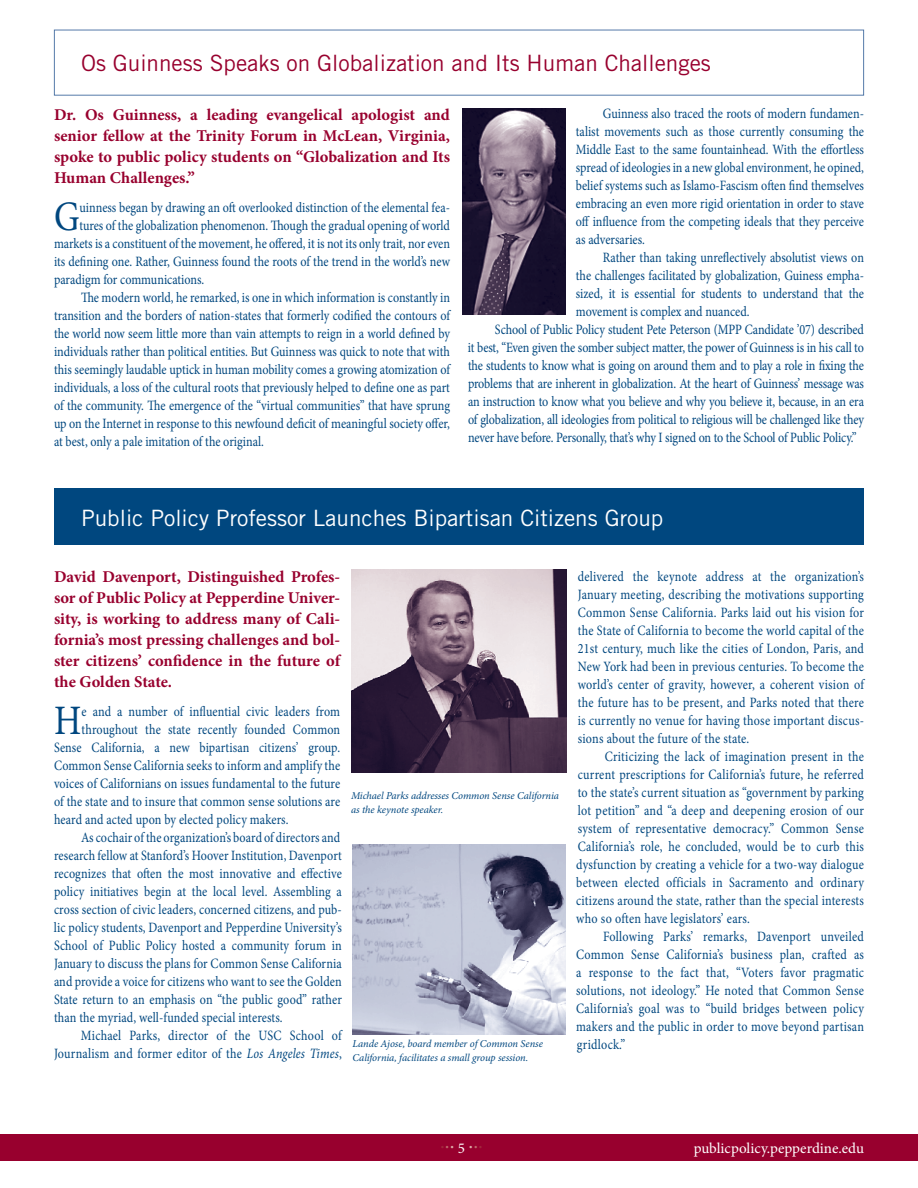
<style>
.page{position:relative;width:918px;height:1188px;background:#fff}
.page>*{position:absolute;margin:0;border:0;box-sizing:border-box;transform-origin:0 0}
.t1{font:42px "Minion Pro";color:#00477f;scale:.85 1}
.t2{font:22.5px "Trade Gothic";color:#98002e}
.t3{font:22.5px "Trade Gothic";color:#fff}
.t4{font:21px "Minion Pro";color:#a2263b}
.t5{font:700 16.5px/21px "Minion Pro";color:#98002e;text-align:justify}
.t6{font:15px "Minion Pro";color:#fff}
.t7{font:14.25px/18px "Minion Pro";color:#00477f;text-align:justify;scale:.85 1}
.t8{font:italic 10.5px/13.5px "Minion Pro";letter-spacing:-.01em;color:#00477f}
.s1{font-style:italic}
.s2{color:#bf6869}
.s3{color:#ddaba7}
</style>
<div class="page">
<div style="left:0;top:1134px;width:918px;height:27px;background:#98002e"></div>
<div style="left:54px;top:30px;width:810px;height:66px;border:1px solid #557aa9"></div>
<div style="left:54px;top:488px;width:810px;height:57px;background:#00477f"></div>
<img style="left:462px;top:108px;width:103px;height:206px">
<img style="left:351px;top:570px;width:216px;height:202px">
<img style="left:353px;top:844px;width:212px;height:190px">
<h2 class="t2" style="left:81px;top:50px;width:631px">Os Guinness Speaks on Globalization and Its Human Challenges</h2>
<p class="t5" style="left:54px;top:104px;width:398px">Dr. Os Guinness, a leading evangelical apologist and senior fellow at the Trinity Forum in McLean, Virginia, spoke to public policy students on “Globalization and Its Human Challenges.”</p>
<h1 class="t1" style="left:54px;top:188px;width:31px">G</h1>
<p class="t7" style="left:79px;top:198px;width:437px">uinness began by drawing an oft overlooked distinction of the elemental fea-</p>
<p class="t7" style="left:576px;top:105px;width:341px;text-indent:27px">Guinness also traced the roots of modern fundamen&shy;talist movements such as those currently consuming the Middle East to the same fountainhead. With the effortless spread of ideologies in a new global environment, he opined, belief systems such as Islamo-Fascism often find themselves embracing an even more rigid orientation in order to stave off influence from the competing ideals that they perceive as adversaries.</p>
<p class="t7" style="left:603px;top:249px;width:309px">Rather than taking unreflectively absolutist views on</p>
<p class="t7" style="left:576px;top:267px;width:340px">the challenges facilitated by globalization, Guiness empha-</p>
<p class="t7" style="left:576px;top:285px;width:340px">sized, it is essential for students to understand that the</p>
<p class="t7" style="left:576px;top:303px;width:206px">movement is complex and nuanced.</p>
<p class="t7" style="left:495px;top:321px;width:436px">School of Public Policy student Pete Peterson (MPP Candidate ’07) described</p>
<p class="t7" style="left:468px;top:339px;width:467px">it best, “Even given the somber subject matter, the power of Guinness is in his call to</p>
<p class="t7" style="left:468px;top:357px;width:467px">the students to know what is going on around them and to play a role in fixing the</p>
<p class="t7" style="left:468px;top:375px;width:467px">problems that are inherent in globalization. At the heart of Guinness’ message was</p>
<p class="t7" style="left:468px;top:393px;width:467px">an instruction to know what you believe and why you believe it, because, in an era</p>
<p class="t7" style="left:468px;top:411px;width:467px">of globalization, all ideologies from political to religious will be challenged like they</p>
<p class="t7" style="left:468px;top:429px;width:459px">never have before. Personally, that’s why I signed on to the School of Public Policy.”</p>
<p class="t7" style="left:79px;top:216px;width:437px">tures of the globalization phenomenon. Though the gradual opening of world</p>
<p class="t7" style="left:54px;top:234px;width:467px">markets is a constituent of the movement, he offered, it is not its only trait, nor even</p>
<p class="t7" style="left:54px;top:252px;width:467px">its defining one. Rather, Guinness found the roots of the trend in the world’s new</p>
<p class="t7" style="left:54px;top:270px;width:178px">paradigm for communications.</p>
<p class="t7" style="left:81px;top:288px;width:436px">The modern world, he remarked, is one in which information is constantly in</p>
<p class="t7" style="left:54px;top:306px;width:467px">transition and the borders of nation-states that formerly codified the contours of</p>
<p class="t7" style="left:54px;top:324px;width:467px">the world now seem little more than vain attempts to reign in a world defined by</p>
<p class="t7" style="left:54px;top:342px;width:467px">individuals rather than political entities. But Guinness was quick to note that with</p>
<p class="t7" style="left:54px;top:360px;width:467px">this seemingly laudable uptick in human mobility comes a growing atomization of</p>
<p class="t7" style="left:54px;top:378px;width:467px">individuals, a loss of the cultural roots that previously helped to define one as part</p>
<p class="t7" style="left:54px;top:396px;width:467px">of the community. The emergence of the “virtual communities” that have sprung</p>
<p class="t7" style="left:54px;top:414px;width:467px">up on the Internet in response to this newfound deficit of meaningful society offer,</p>
<p class="t7" style="left:54px;top:432px;width:248px">at best, only a pale imitation of the original.</p>
<h2 class="t3" style="left:81px;top:504px;width:584px">Public Policy Professor Launches Bipartisan Citizens Group</h2>
<p class="t5" style="left:54px;top:566px;width:288px">David Davenport, Distinguished Profes&shy;sor of Public Policy at Pepperdine Univer&shy;sity, is working to address many of Cali&shy;fornia’s most pressing challenges and bol&shy;ster citizens’ confidence in the future of the Golden State.</p>
<h1 class="t1" style="left:54px;top:693px;width:34px">H</h1>
<p class="t7" style="left:82px;top:703px;width:306px">e and a number of influential civic leaders from</p>
<p class="t7" style="left:82px;top:721px;width:306px">throughout the state recently founded Common</p>
<p class="t7" style="left:54px;top:739px;width:338px">Sense California, a new bipartisan citizens’ group.</p>
<p class="t7" style="left:54px;top:757px;width:338px">Common Sense California seeks to inform and amplify the</p>
<p class="t7" style="left:54px;top:775px;width:338px">voices of Californians on issues fundamental to the future</p>
<p class="t7" style="left:54px;top:793px;width:338px">of the state and to insure that common sense solutions are</p>
<p class="t7" style="left:54px;top:811px;width:278px">heard and acted upon by elected policy makers.</p>
<p class="t7" style="left:81px;top:829px;width:306px">As cochair of the organization’s board of directors and</p>
<p class="t7" style="left:54px;top:847px;width:340px">research fellow at Stanford’s Hoover Institution, Davenport</p>
<p class="t7" style="left:54px;top:865px;width:340px">recognizes that often the most innovative and effective</p>
<p class="t7" style="left:54px;top:883px;width:340px">policy initiatives begin at the local level. Assembling a</p>
<p class="t7" style="left:54px;top:901px;width:340px">cross section of civic leaders, concerned citizens, and pub-</p>
<p class="t7" style="left:54px;top:919px;width:340px">lic policy students, Davenport and Pepperdine University’s</p>
<p class="t7" style="left:54px;top:937px;width:340px">School of Public Policy hosted a community forum in</p>
<p class="t7" style="left:54px;top:955px;width:340px">January to discuss the plans for Common Sense California</p>
<p class="t7" style="left:54px;top:973px;width:340px">and provide a voice for citizens who want to see the Golden</p>
<p class="t7" style="left:54px;top:991px;width:340px">State return to an emphasis on “the public good” rather</p>
<p class="t7" style="left:54px;top:1009px;width:271px">than the myriad, well-funded special interests.</p>
<p class="t7" style="left:81px;top:1027px;width:308px">Michael Parks, director of the USC School of</p>
<p class="t7" style="left:54px;top:1045px;width:340px">Journalism and former editor of the <span class="s1">Los Angeles Times</span>,</p>
<p class="t8" style="left:351px;top:789px;width:209px">Michael Parks addresses Common Sense California as the keynote speaker.</p>
<p class="t8" style="left:353px;top:1037px;width:192px">Lande Ajose, board member of Common Sense<br>California, facilitates a small group session.</p>
<p class="t7" style="left:578px;top:567px;width:338px">delivered the keynote address at the organization’s January meeting, describing the motivations supporting Common Sense California. Parks laid out his vision for the State of California to become the world capital of the 21 st century, much like the cities of London, Paris, and New York had been in previous centuries. To become the world’s center of gravity, however, a coherent vision of the future has to be present, and Parks noted that there is currently no venue for having those important discus&shy;sions about the future of the state.</p>
<p class="t7" style="left:576px;top:747px;width:340px;text-indent:29px">Criticizing the lack of imagination present in the current prescriptions for California’s future, he referred to the state’s current situation as “government by parking lot petition” and “a deep and deepening erosion of our system of representative democracy.” Common Sense California’s role, he concluded, would be to curb this dysfunction by creating a vehicle for a two-way dialogue between elected officials in Sacramento and ordinary citizens around the state, rather than the special interests who so often have legislators’ ears.</p>
<p class="t7" style="left:576px;top:927px;width:340px;text-indent:27px">Following Parks’ remarks, Davenport unveiled Common Sense California’s business plan, crafted as a response to the fact that, “Voters favor pragmatic solutions, not ideology.” He noted that Common Sense California’s goal was to “build bridges between policy makers and the public in order to move beyond partisan gridlock.”</p>
<h3 class="t4" style="left:440px;top:1127px;width:44px">.<span class="s2">.</span><span class="s3">. .</span><span class="s2">.</span>.</h3>
<p class="t6" style="left:694px;top:1138px;width:172px">publicpolicy.pepperdine.edu</p>
</div>
